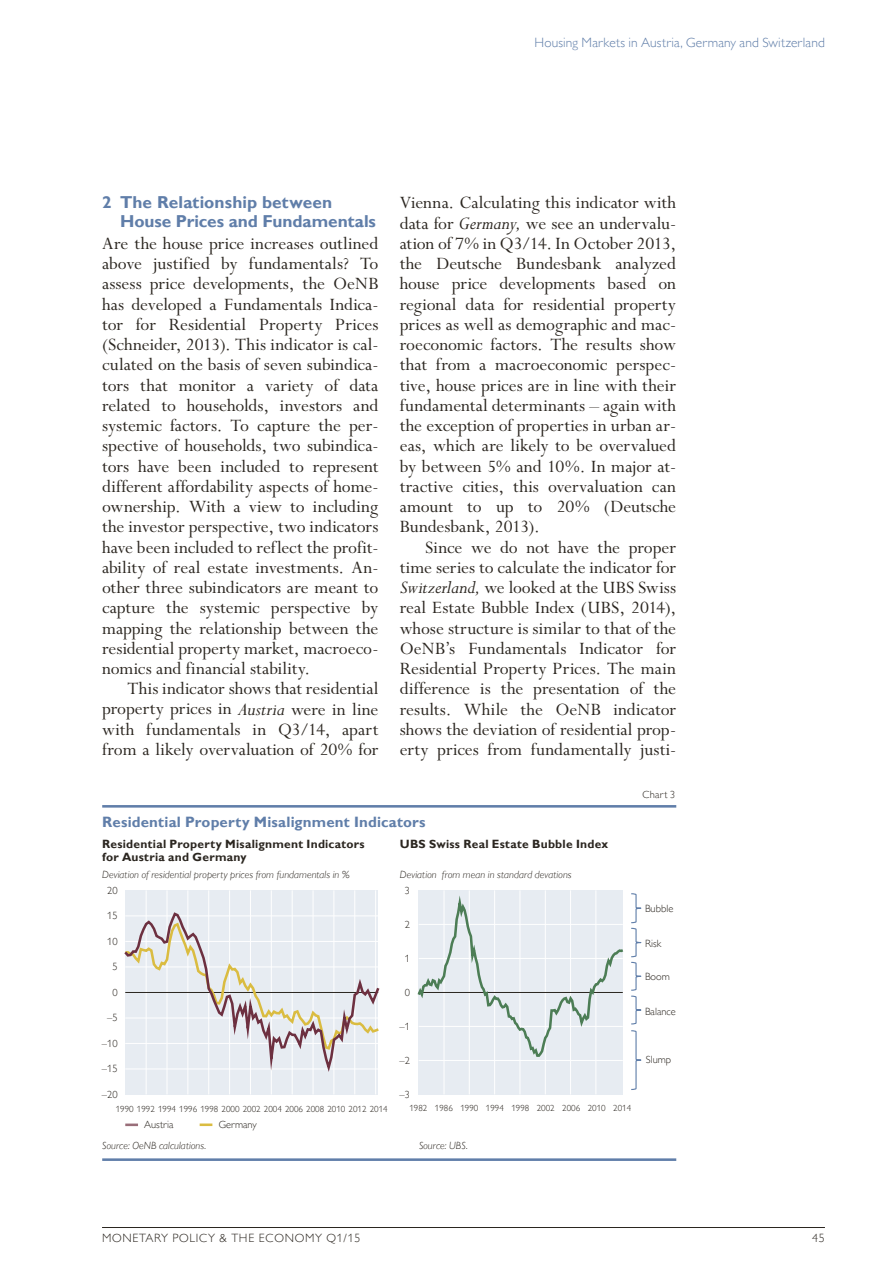
<style>
.page{position:relative;width:893px;height:1263px;background:#fff}
.page>*{position:absolute;margin:0;border:0;box-sizing:border-box;transform-origin:0 0}
.t1{font:19.5px/20.2px "Perpetua Std";color:#2b2620;text-align:justify}
.t2{font:700 17.25px/18.8px "Gill Sans MT Pro";color:#607ea9}
.t3{font:700 15px "Gill Sans MT Pro";letter-spacing:.01em;color:#607ea9}
.t4{font:300 13.5px "Gill Sans MT Pro";letter-spacing:.01em;color:#607ea9}
.t5{font:700 12px/12.8px "Gill Sans MT Pro";letter-spacing:.02em;color:#2b2620}
.t6{font:300 12px "Gill Sans MT Pro";letter-spacing:.06em;color:#2b2620}
.t7{font:italic 300 10.5px "Gill Sans MT Pro";letter-spacing:.01em;color:#2b2620}
.t8{font:300 10.5px "Gill Sans MT Pro";color:#2b2620}
.t9{font:300 9px "Gill Sans MT Pro";color:#2b2620}
.s1{font-style:italic;font-size:20.25px}
</style>
<div class="page">
<hr style="left:102px;top:1227px;width:723px;height:1px;background:#2b2620">
<hr style="left:102px;top:805px;width:574px;height:3px;background:#607ea9">
<hr style="left:102px;top:1158px;width:574px;height:3px;background:#607ea9">
<svg style="left:125px;top:1123px;width:13px;height:3px"></svg>
<svg style="left:200px;top:1123px;width:12px;height:3px"></svg>
<div style="left:125px;top:890px;width:253px;height:204px;background:#e7ecf2"></div>
<hr style="left:375px;top:890px;width:1px;height:204px;background:#fff">
<hr style="left:354px;top:890px;width:1px;height:204px;background:#fff">
<hr style="left:333px;top:890px;width:1px;height:204px;background:#fff">
<hr style="left:313px;top:890px;width:1px;height:204px;background:#fff">
<hr style="left:292px;top:890px;width:1px;height:204px;background:#fff">
<hr style="left:271px;top:890px;width:1px;height:204px;background:#fff">
<hr style="left:250px;top:890px;width:1px;height:204px;background:#fff">
<hr style="left:229px;top:890px;width:1px;height:204px;background:#fff">
<hr style="left:208px;top:890px;width:1px;height:204px;background:#fff">
<hr style="left:187px;top:890px;width:1px;height:204px;background:#fff">
<hr style="left:167px;top:890px;width:1px;height:204px;background:#fff">
<hr style="left:146px;top:890px;width:1px;height:204px;background:#fff">
<svg style="left:124px;top:910px;width:256px;height:172px"></svg>
<svg style="left:417px;top:890px;width:225px;height:200px;background:#e3e9ec"></svg>
<p class="t4" style="left:534px;top:35px;width:292px">Housing Markets in Austria, Germany and Switzerland</p>
<p class="t2" style="left:120px;top:193px;width:257px;text-indent:-18px">2 The Relationship between<br>House Prices and Fundamentals</p>
<p class="t1" style="left:102px;top:234px;width:278px">Are the house price increases outlined above justified by fundamentals? To assess price developments, the OeNB has developed a Fundamentals Indica&shy;tor for Residential Property Prices (Schneider, 2013). This indicator is cal&shy;culated on the basis of seven subindica&shy;tors that monitor a variety of data related to households, investors and systemic factors. To capture the per&shy;spective of households, two subindica&shy;tors have been included to represent different affordability aspects of home&shy;ownership. With a view to including the investor perspective, two indicators have been included to reflect the profit&shy;ability of real estate investments. An&shy;other three subindicators are meant to capture the systemic perspective by mapping the relationship between the residential property market, macroeco&shy;nomics and financial stability.</p>
<p class="t1" style="left:102px;top:679px;width:278px;text-indent:26px">This indicator shows that residential property prices in <span class="s1">Austria</span> were in line with fundamentals in Q3/14, apart from a likely overvaluation of 20% for</p>
<p class="t1" style="left:400px;top:193px;width:278px">Vienna. Calculating this indicator with data for <span class="s1">Germany,</span> we see an undervalu&shy;ation of 7% in Q3/14. In October 2013, the Deutsche Bundesbank analyzed house price developments based on regional data for residential property prices as well as demographic and mac&shy;roeconomic factors. The results show that from a macroeconomic perspec&shy;tive, house prices are in line with their fundamental determinants – again with the exception of properties in urban ar&shy;eas, which are likely to be overvalued by between 5% and 10%. In major at&shy;tractive cities, this overvaluation can amount to up to 20% (Deutsche Bundesbank, 2013).</p>
<p class="t1" style="left:400px;top:537px;width:278px;text-indent:26px">Since we do not have the proper time series to calculate the indicator for <span class="s1">Switzerland,</span> we looked at the UBS Swiss real Estate Bubble Index (UBS, 2014), whose structure is similar to that of the OeNB’s Fundamentals Indicator for Residential Property Prices. The main difference is the presentation of the results. While the OeNB indicator shows the deviation of residential prop&shy;erty prices from fundamentally justi-</p>
<p class="t8" style="left:643px;top:788px;width:34px">Chart 3</p>
<p class="t3" style="left:102px;top:812px;width:325px">Residential Property Misalignment Indicators</p>
<p class="t5" style="left:102px;top:837px;width:264px">Residential Property Misalignment Indicators for Austria and Germany</p>
<p class="t5" style="left:400px;top:837px;width:210px">UBS Swiss Real Estate Bubble Index</p>
<p class="t7" style="left:102px;top:868px;width:249px">Deviation of residential property prices from fundamentals in %</p>
<p class="t7" style="left:400px;top:868px;width:173px">Deviation from mean in standard devations</p>
<p class="t8" style="left:107px;top:884px;width:12px">20</p>
<p class="t8" style="left:107px;top:909px;width:12px">15</p>
<p class="t8" style="left:107px;top:935px;width:12px">10</p>
<p class="t8" style="left:112px;top:960px;width:7px">5</p>
<p class="t8" style="left:112px;top:986px;width:7px">0</p>
<p class="t8" style="left:107px;top:1011px;width:12px">–5</p>
<p class="t8" style="left:102px;top:1037px;width:17px">–10</p>
<p class="t8" style="left:102px;top:1062px;width:17px">–15</p>
<p class="t8" style="left:102px;top:1088px;width:17px">–20</p>
<p class="t8" style="left:405px;top:884px;width:7px">3</p>
<p class="t8" style="left:405px;top:918px;width:7px">2</p>
<p class="t8" style="left:405px;top:952px;width:7px">1</p>
<p class="t8" style="left:405px;top:986px;width:7px">0</p>
<p class="t8" style="left:400px;top:1020px;width:12px">–1</p>
<p class="t8" style="left:400px;top:1054px;width:12px">–2</p>
<p class="t8" style="left:400px;top:1088px;width:12px">–3</p>
<p class="t9" style="left:116px;top:1103px;width:273px">1990 1992 1994 1996 1998 2000 2002 2004 2006 2008 2010 2012 2014</p>
<p class="t9" style="left:409px;top:1103px;width:223px">1982 1986 1990 1994 1998 2002 2006 2010 2014</p>
<p class="t8" style="left:144px;top:1118px;width:31px">Austria</p>
<p class="t8" style="left:219px;top:1118px;width:40px">Germany</p>
<p class="t7" style="left:102px;top:1139px;width:105px">Source: OeNB calculations.</p>
<p class="t7" style="left:419px;top:1139px;width:50px">Source: UBS.</p>
<p class="t8" style="left:645px;top:902px;width:30px">Bubble</p>
<p class="t8" style="left:645px;top:937px;width:18px">Risk</p>
<p class="t8" style="left:645px;top:970px;width:26px">Boom</p>
<p class="t8" style="left:645px;top:1005px;width:32px">Balance</p>
<p class="t8" style="left:646px;top:1053px;width:27px">Slump</p>
<p class="t6" style="left:102px;top:1231px;width:260px">MONETARY POLICY &amp; THE ECONOMY Q1/15</p>
<p class="t6" style="left:812px;top:1231px;width:14px">45</p>
</div>
